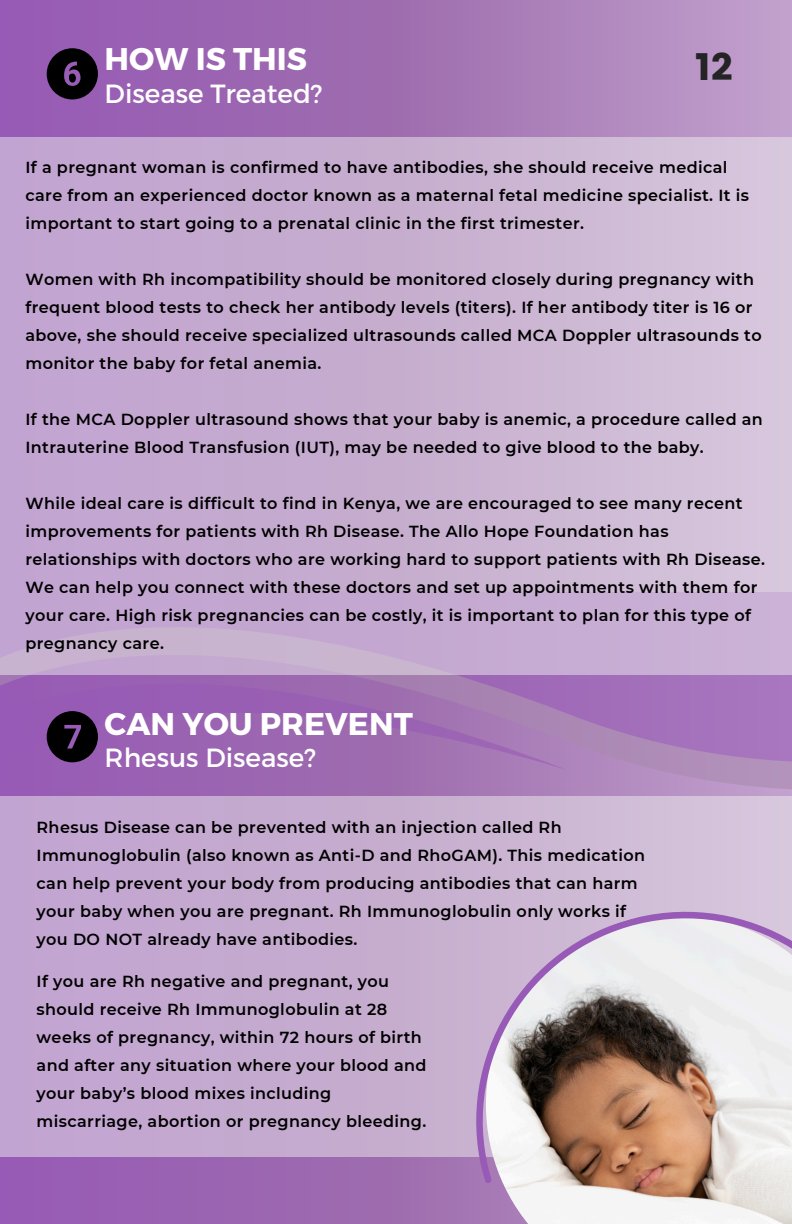
<style>
.page{position:relative;width:792px;height:1224px;background:#fff}
.page>*{position:absolute;margin:0;border:0;box-sizing:border-box;transform-origin:0 0}
.t1{font:37.8px "Poppins";color:#242424}
.t2{font:700 31.4px "Montserrat";color:#fff}
.t3{font:26.4px "Montserrat";color:#fff}
.t4{font:600 16px/28px "Montserrat";letter-spacing:.025em;color:#000}
</style>
<div class="page">
<div style="left:0;top:0;width:792px;height:1224px;background:linear-gradient(to right,#8f51ac,#bb9ac4)"></div>
<div style="left:0;top:797px;width:792px;height:360px;background:linear-gradient(to right,#bf9fcd,#d4c3d8)"></div>
<svg style="left:568px;top:674px;width:224px;height:121px;background:#aa7dbc"></svg>
<svg style="left:0;top:674px;width:568px;height:136px;background:#a170b6"></svg>
<div style="left:0;top:137px;width:792px;height:537px;background:linear-gradient(to right,#bfa1cd,#d3c0d8)"></div>
<img style="left:486px;top:1184px;width:306px;height:40px">
<svg style="left:425px;top:861px;width:367px;height:323px"></svg>
<svg style="left:47px;top:48px;width:51px;height:51px;background:#2d1b35"></svg>
<svg style="left:47px;top:711px;width:51px;height:51px;background:#281830"></svg>
<h1 class="t2" style="left:105px;top:39px;width:204px">HOW IS THIS</h1>
<h2 class="t1" style="left:695px;top:45px;width:39px">12</h2>
<p class="t3" style="left:105px;top:76px;width:219px">Disease Treated?</p>
<p class="t4" style="left:25px;top:154px;width:725px">If a pregnant woman is confirmed to have antibodies, she should receive medical care from an experienced doctor known as a maternal fetal medicine specialist. It is important to start going to a prenatal clinic in the first trimester.</p>
<p class="t4" style="left:25px;top:266px;width:738px">Women with Rh incompatibility should be monitored closely during pregnancy with frequent blood tests to check her antibody levels (titers). If her antibody titer is 16 or above, she should receive specialized ultrasounds called MCA Doppler ultrasounds to monitor the baby for fetal anemia.</p>
<p class="t4" style="left:25px;top:406px;width:739px">If the MCA Doppler ultrasound shows that your baby is anemic, a procedure called an<br>Intrauterine Blood Transfusion (IUT), may be needed to give blood to the baby.</p>
<p class="t4" style="left:25px;top:490px;width:741px">While ideal care is difficult to find in Kenya, we are encouraged to see many recent improvements for patients with Rh Disease. The Allo Hope Foundation has relationships with doctors who are working hard to support patients with Rh Disease.<br>We can help you connect with these doctors and set up appointments with them for your care. High risk pregnancies can be costly, it is important to plan for this type of pregnancy care.</p>
<h1 class="t2" style="left:105px;top:703px;width:310px">CAN YOU PREVENT</h1>
<h2 class="t3" style="left:105px;top:741px;width:213px">Rhesus Disease?</h2>
<p class="t4" style="left:37px;top:813px;width:610px">Rhesus Disease can be prevented with an injection called Rh Immunoglobulin (also known as Anti-D and RhoGAM). This medication can help prevent your body from producing antibodies that can harm your baby when you are pregnant. Rh Immunoglobulin only works if you DO NOT already have antibodies.</p>
<p class="t4" style="left:37px;top:968px;width:392px">If you are Rh negative and pregnant, you should receive Rh Immunoglobulin at 28 weeks of pregnancy, within 72 hours of birth and after any situation where your blood and your baby’s blood mixes including miscarriage, abortion or pregnancy bleeding.</p>
</div>
